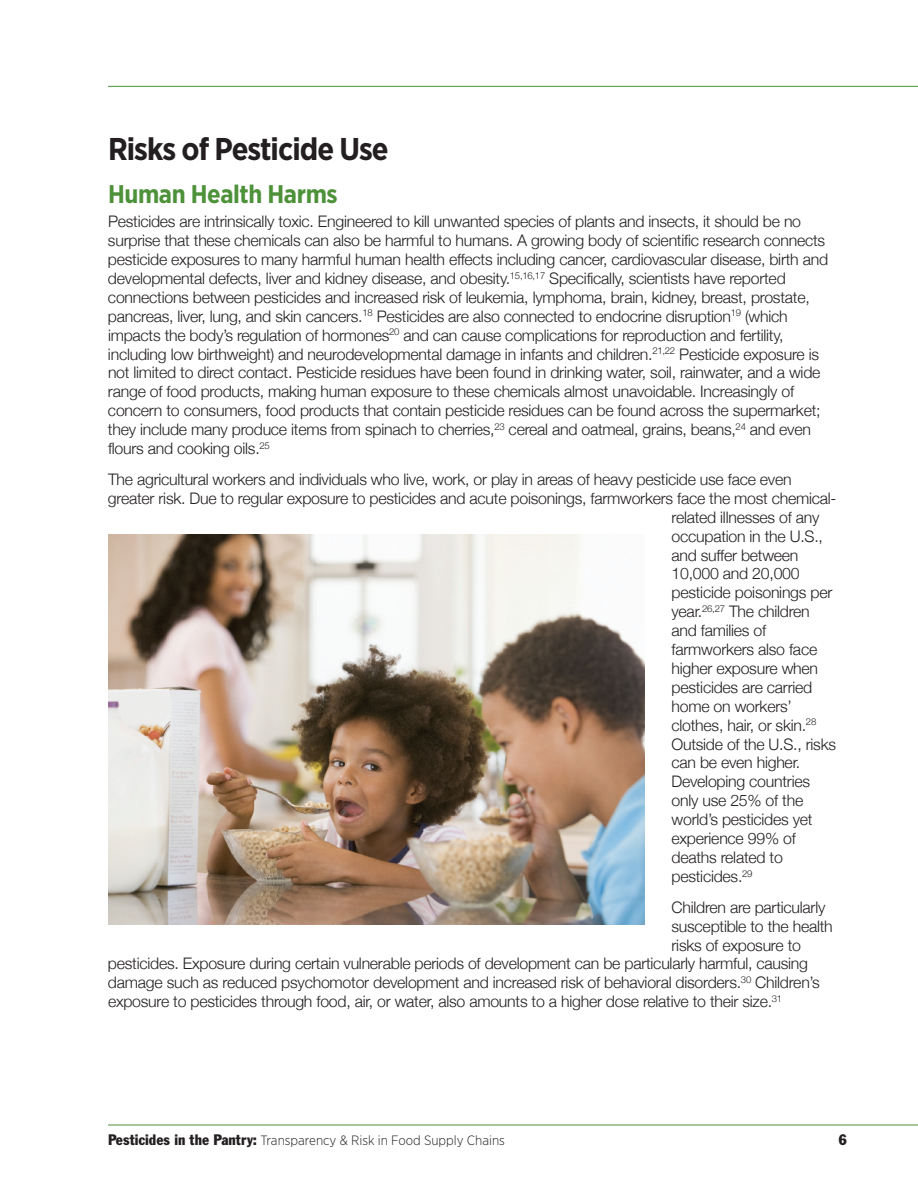
<style>
.page{position:relative;width:918px;height:1188px;background:#fff}
.page>*{position:absolute;margin:0;border:0;box-sizing:border-box;transform-origin:0 0}
.t1{font:700 31.5px "Gotham Narrow";letter-spacing:-.03em;color:#231f20}
.t2{font:700 25.5px "Gotham Narrow";letter-spacing:-.015em;color:#4d9139}
.t3{font:300 15.9px/18.9px "Helvetica Neue";letter-spacing:-.015em;color:#231f20}
.t4{font:condensed 15px "Franklin Gothic BT";color:#231f20}
.t5{font:300 13.5px "Gotham Narrow";color:#231f20}
.s1{font-family:"Franklin Gothic BT";font-weight:400;font-stretch:condensed;font-size:15px}
</style>
<div class="page">
<hr style="left:108px;top:1125px;width:810px;height:1px;background:#4d9139">
<hr style="left:108px;top:86px;width:810px;height:1px;background:#4d9139">
<img style="left:108px;top:535px;width:537px;height:390px">
<h1 class="t1" style="left:108px;top:138px;width:282px">Risks of Pesticide Use</h1>
<h2 class="t2" style="left:108px;top:185px;width:231px">Human Health Harms</h2>
<p class="t3" style="left:108px;top:212px;width:722px">Pesticides are intrinsically toxic. Engineered to kill unwanted species of plants and insects, it should be no surprise that these chemicals can also be harmful to humans. A growing body of scientific research connects pesticide exposures to many harmful human health effects including cancer, cardiovascular disease, birth and developmental defects, liver and kidney disease, and obesity.<sup>15,16,17</sup> Specifically, scientists have reported connections between pesticides and increased risk of leukemia, lymphoma, brain, kidney, breast, prostate, pancreas, liver, lung, and skin cancers.<sup>18</sup> Pesticides are also connected to endocrine disruption<sup>19</sup> (which impacts the body’s regulation of hormones<sup>20</sup> and can cause complications for reproduction and fertility, including low birthweight) and neurodevelopmental damage in infants and children.<sup>21,22</sup> Pesticide exposure is not limited to direct contact. Pesticide residues have been found in drinking water, soil, rainwater, and a wide range of food products, making human exposure to these chemicals almost unavoidable. Increasingly of concern to consumers, food products that contain pesticide residues can be found across the supermarket; they include many produce items from spinach to cherries,<sup>23</sup> cereal and oatmeal, grains, beans,<sup>24</sup> and even flours and cooking oils.<sup>25</sup></p>
<p class="t3" style="left:108px;top:469px;width:685px">The agricultural workers and individuals who live, work, or play in areas of heavy pesticide use face even</p>
<p class="t3" style="left:108px;top:488px;width:730px">greater risk. Due to regular exposure to pesticides and acute poisonings, farmworkers face the most chemical-</p>
<p class="t3" style="left:672px;top:507px;width:149px">related illnesses of any</p>
<p class="t3" style="left:672px;top:526px;width:153px">occupation in the U.S.,</p>
<p class="t3" style="left:672px;top:545px;width:129px">and suffer between</p>
<p class="t3" style="left:672px;top:564px;width:130px">10,000 and 20,000</p>
<p class="t3" style="left:672px;top:583px;width:162px">pesticide poisonings per</p>
<p class="t3" style="left:672px;top:602px;width:140px">year.<sup>26,27</sup> The children</p>
<p class="t3" style="left:672px;top:621px;width:96px">and families of</p>
<p class="t3" style="left:672px;top:640px;width:147px">farmworkers also face</p>
<p class="t3" style="left:672px;top:658px;width:148px">higher exposure when</p>
<p class="t3" style="left:672px;top:677px;width:142px">pesticides are carried</p>
<p class="t3" style="left:672px;top:696px;width:122px">home on workers’</p>
<p class="t3" style="left:672px;top:715px;width:146px">clothes, hair, or skin.<sup>28</sup></p>
<p class="t3" style="left:672px;top:734px;width:166px">Outside of the U.S., risks</p>
<p class="t3" style="left:672px;top:753px;width:130px">can be even higher.</p>
<p class="t3" style="left:672px;top:772px;width:140px">Developing countries</p>
<p class="t3" style="left:672px;top:791px;width:133px">only use 25% of the</p>
<p class="t3" style="left:672px;top:810px;width:143px">world’s pesticides yet</p>
<p class="t3" style="left:672px;top:829px;width:126px">experience 99% of</p>
<p class="t3" style="left:672px;top:847px;width:113px">deaths related to</p>
<p class="t3" style="left:672px;top:866px;width:83px">pesticides.<sup>29</sup></p>
<p class="t3" style="left:672px;top:897px;width:155px">Children are particularly</p>
<p class="t3" style="left:672px;top:916px;width:163px">susceptible to the health</p>
<p class="t3" style="left:672px;top:935px;width:131px">risks of exposure to</p>
<p class="t3" style="left:108px;top:954px;width:702px">pesticides. Exposure during certain vulnerable periods of development can be particularly harmful, causing</p>
<p class="t3" style="left:108px;top:973px;width:713px">damage such as reduced psychomotor development and increased risk of behavioral disorders.<sup>30</sup> Children’s</p>
<p class="t3" style="left:108px;top:992px;width:676px">exposure to pesticides through food, air, or water, also amounts to a higher dose relative to their size.<sup>31</sup></p>
<p class="t5" style="left:108px;top:1135px;width:398px"><span class="s1">Pesticides in the Pantry:</span> Transparency &amp; Risk in Food Supply Chains</p>
<p class="t4" style="left:838px;top:1134px;width:10px">6</p>
</div>
